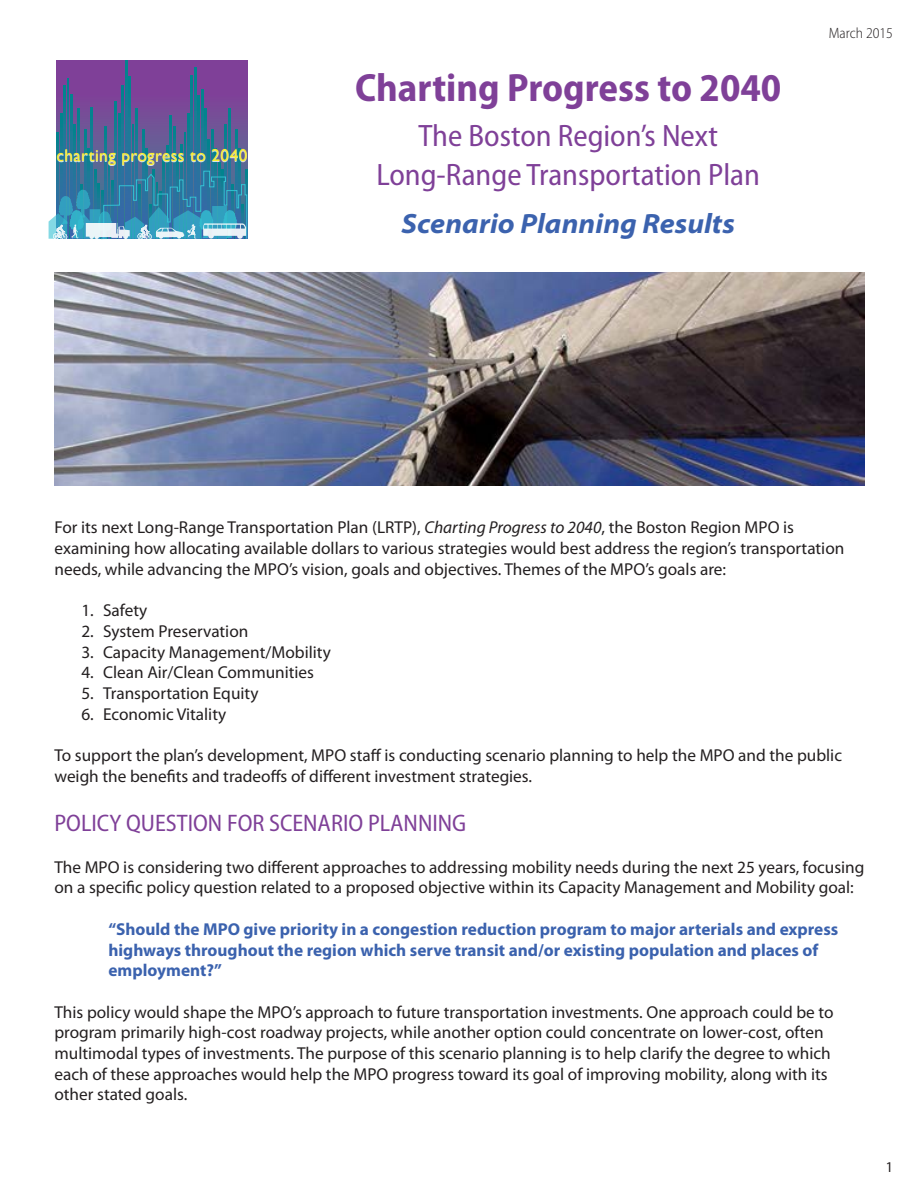
<style>
.page{position:relative;width:918px;height:1188px;background:#fff}
.page>*{position:absolute;margin:0;border:0;box-sizing:border-box;transform-origin:0 0}
.t1{font:700 semi-condensed 39.6px "Myriad Pro";color:#7f4098}
.t2{font:semi-condensed 31.05px/39.2px "Myriad Pro";color:#7f4098;text-align:center}
.t3{font:italic 700 semi-expanded 27.9px "Myriad Pro";color:#3b62ae}
.t4{font:semi-condensed 24px "Myriad Pro";color:#7f4098}
.t5{font:17.25px/20.7px "Myriad Pro";color:#231f20}
.t6{font:700 17.25px/20.7px "Myriad Pro";color:#3b62ae}
.t7{font:17.25px "Gill Sans";letter-spacing:.025em;color:#faed32}
.t8{font:300 semi-condensed 15px "Myriad Pro";color:#231f20}
.t9{font:semi-condensed 15px "Myriad Pro";color:#231f20}
.s1{font-style:italic}
</style>
<div class="page">
<img style="left:54px;top:273px;width:810px;height:213px">
<svg style="left:56px;top:60px;width:191px;height:110px"></svg>
<svg style="left:57px;top:132px;width:2px;height:38px"></svg>
<svg style="left:60px;top:114px;width:2px;height:56px"></svg>
<svg style="left:64px;top:85px;width:2px;height:85px"></svg>
<svg style="left:67px;top:79px;width:2px;height:91px"></svg>
<svg style="left:70px;top:95px;width:2px;height:75px"></svg>
<svg style="left:74px;top:124px;width:2px;height:46px"></svg>
<svg style="left:77px;top:108px;width:2px;height:62px"></svg>
<svg style="left:84px;top:130px;width:2px;height:40px"></svg>
<hr style="left:88px;top:148px;width:1px;height:90px;background:#0a808f">
<svg style="left:91px;top:107px;width:2px;height:63px"></svg>
<svg style="left:105px;top:126px;width:2px;height:44px"></svg>
<hr style="left:108px;top:155px;width:2px;height:83px;background:#05828e">
<svg style="left:115px;top:101px;width:2px;height:69px"></svg>
<svg style="left:118px;top:114px;width:2px;height:56px"></svg>
<svg style="left:122px;top:85px;width:2px;height:85px"></svg>
<svg style="left:125px;top:60px;width:2px;height:110px"></svg>
<svg style="left:129px;top:76px;width:2px;height:94px"></svg>
<svg style="left:132px;top:124px;width:2px;height:46px"></svg>
<svg style="left:135px;top:108px;width:2px;height:62px"></svg>
<svg style="left:142px;top:130px;width:2px;height:40px"></svg>
<hr style="left:146px;top:148px;width:2px;height:90px;background:#0a808f">
<svg style="left:173px;top:126px;width:2px;height:44px"></svg>
<hr style="left:177px;top:155px;width:2px;height:83px;background:#05828e">
<hr style="left:180px;top:145px;width:2px;height:93px;background:#0d8090">
<svg style="left:184px;top:132px;width:2px;height:38px"></svg>
<svg style="left:187px;top:114px;width:2px;height:56px"></svg>
<svg style="left:191px;top:75px;width:2px;height:95px"></svg>
<svg style="left:194px;top:67px;width:2px;height:103px"></svg>
<svg style="left:198px;top:96px;width:2px;height:74px"></svg>
<svg style="left:201px;top:90px;width:2px;height:80px"></svg>
<svg style="left:205px;top:108px;width:1px;height:62px"></svg>
<svg style="left:208px;top:139px;width:2px;height:31px"></svg>
<svg style="left:211px;top:130px;width:2px;height:40px"></svg>
<hr style="left:215px;top:148px;width:2px;height:90px;background:#0a808f">
<hr style="left:218px;top:163px;width:2px;height:75px;background:#02838e">
<svg style="left:225px;top:124px;width:2px;height:46px"></svg>
<svg style="left:228px;top:108px;width:2px;height:62px"></svg>
<svg style="left:235px;top:130px;width:2px;height:40px"></svg>
<hr style="left:239px;top:148px;width:1px;height:90px;background:#0a808f">
<hr style="left:163px;top:158px;width:2px;height:80px;background:#03828e">
<hr style="left:166px;top:146px;width:2px;height:92px;background:#0c808f">
<svg style="left:170px;top:115px;width:2px;height:55px"></svg>
<svg style="left:49px;top:170px;width:199px;height:70px"></svg>
<p class="t7" style="left:56px;top:145px;width:192px">charting progress to 2040</p>
<h1 class="t1" style="left:355px;top:66px;width:428px">Charting Progress to 2040</h1>
<h2 class="t2" style="left:376px;top:116px;width:385px">The Boston Region’s Next<br>Long-Range Transportation Plan</h2>
<h3 class="t3" style="left:402px;top:208px;width:335px">Scenario Planning Results</h3>
<p class="t8" style="left:829px;top:25px;width:66px">March 2015</p>
<p class="t5" style="left:54px;top:517px;width:791px">For its next Long-Range Transportation Plan (LRTP), <span class="s1">Charting Progress to 2040</span>, the Boston Region MPO is examining how allocating available dollars to various strategies would best address the region’s transportation needs, while advancing the MPO’s vision, goals and objectives. Themes of the MPO’s goals are:</p>
<p class="t5" style="left:81px;top:600px;width:67px">1. Safety</p>
<p class="t5" style="left:81px;top:621px;width:168px">2. System Preservation</p>
<p class="t5" style="left:81px;top:641px;width:251px">3. Capacity Management/Mobility</p>
<p class="t5" style="left:81px;top:662px;width:234px">4. Clean Air/Clean Communities</p>
<p class="t5" style="left:81px;top:683px;width:179px">5. Transportation Equity</p>
<p class="t5" style="left:81px;top:703px;width:146px">6. Economic Vitality</p>
<p class="t5" style="left:54px;top:745px;width:789px">To support the plan’s development, MPO staff is conducting scenario planning to help the MPO and the public weigh the benefits and tradeoffs of different investment strategies.</p>
<h3 class="t4" style="left:54px;top:810px;width:413px">POLICY QUESTION FOR SCENARIO PLANNING</h3>
<p class="t5" style="left:54px;top:856px;width:812px">The MPO is considering two different approaches to addressing mobility needs during the next 25 years, focusing on a specific policy question related to a proposed objective within its Capacity Management and Mobility goal:</p>
<p class="t6" style="left:108px;top:919px;width:731px">“Should the MPO give priority in a congestion reduction program to major arterials and express highways throughout the region which serve transit and/or existing population and places of employment?”</p>
<p class="t5" style="left:54px;top:1001px;width:781px">This policy would shape the MPO’s approach to future transportation investments. One approach could be to program primarily high-cost roadway projects, while another option could concentrate on lower-cost, often multimodal types of investments. The purpose of this scenario planning is to help clarify the degree to which each of these approaches would help the MPO progress toward its goal of improving mobility, along with its other stated goals.</p>
<p class="t9" style="left:886px;top:1159px;width:9px">1</p>
</div>
